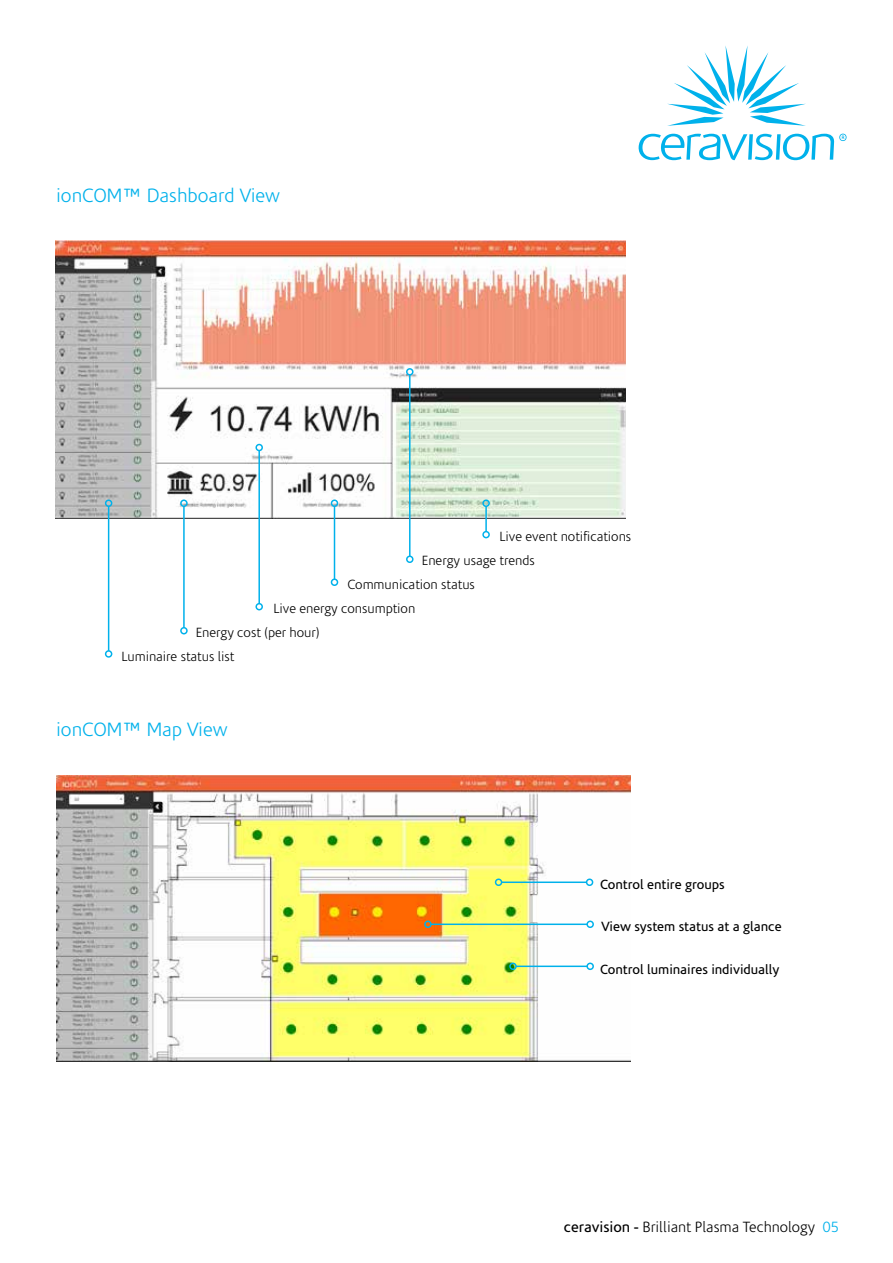
<style>
.page{position:relative;width:893px;height:1263px;background:#fff}
.page>*{position:absolute;margin:0;border:0;box-sizing:border-box;transform-origin:0 0}
.t1{font:300 19.5px "Corisande";color:#00b1eb}
.t2{font:300 15px "Corisande";color:#000}
.t3{font:300 13.5px "Corisande";color:#000}
.t4{font:13.5px "Corisande";color:#000}
.s1{font-weight:400}
.s2{color:#00b1eb}
</style>
<div class="page">
<img style="left:56px;top:775px;width:574px;height:286px">
<hr style="left:502px;top:881px;width:85px;height:2px;background:#00b1eb">
<div style="left:495px;top:878px;width:7px;height:8px;border:2px solid #00b1eb;border-radius:50%"></div>
<div style="left:586px;top:878px;width:7px;height:8px;border:2px solid #00b1eb;border-radius:50%"></div>
<hr style="left:516px;top:965px;width:71px;height:2px;background:#00b1eb">
<div style="left:509px;top:962px;width:8px;height:8px;border:2px solid #00b1eb;border-radius:50%"></div>
<div style="left:586px;top:962px;width:8px;height:8px;border:2px solid #00b1eb;border-radius:50%"></div>
<hr style="left:431px;top:923px;width:156px;height:2px;background:#00b1eb">
<div style="left:424px;top:920px;width:8px;height:8px;border:2px solid #00b1eb;border-radius:50%"></div>
<div style="left:586px;top:920px;width:8px;height:8px;border:2px solid #00b1eb;border-radius:50%"></div>
<svg style="left:638px;top:134px;width:208px;height:26px"></svg>
<svg style="left:667px;top:46px;width:139px;height:80px"></svg>
<img style="left:55px;top:241px;width:570px;height:278px">
<hr style="left:108px;top:506px;width:1px;height:145px;background:#00b1eb">
<div style="left:105px;top:499px;width:7px;height:8px;border:2px solid #00b1eb;border-radius:50%"></div>
<div style="left:105px;top:650px;width:7px;height:8px;border:2px solid #00b1eb;border-radius:50%"></div>
<hr style="left:183px;top:506px;width:2px;height:122px;background:#00b1eb">
<div style="left:180px;top:499px;width:8px;height:8px;border:2px solid #00b1eb;border-radius:50%"></div>
<div style="left:180px;top:627px;width:8px;height:7px;border:2px solid #00b1eb;border-radius:50%"></div>
<hr style="left:258px;top:450px;width:2px;height:154px;background:#00b1eb">
<div style="left:255px;top:444px;width:8px;height:7px;border:2px solid #00b1eb;border-radius:50%"></div>
<div style="left:255px;top:603px;width:8px;height:7px;border:2px solid #00b1eb;border-radius:50%"></div>
<hr style="left:334px;top:506px;width:1px;height:73px;background:#00b1eb">
<div style="left:331px;top:499px;width:7px;height:8px;border:2px solid #00b1eb;border-radius:50%"></div>
<div style="left:331px;top:578px;width:7px;height:8px;border:2px solid #00b1eb;border-radius:50%"></div>
<hr style="left:409px;top:375px;width:2px;height:181px;background:#00b1eb">
<div style="left:406px;top:368px;width:8px;height:8px;border:2px solid #00b1eb;border-radius:50%"></div>
<div style="left:406px;top:555px;width:8px;height:8px;border:2px solid #00b1eb;border-radius:50%"></div>
<hr style="left:485px;top:506px;width:2px;height:26px;background:#00b1eb">
<div style="left:482px;top:499px;width:8px;height:8px;border:2px solid #00b1eb;border-radius:50%"></div>
<div style="left:482px;top:531px;width:8px;height:7px;border:2px solid #00b1eb;border-radius:50%"></div>
<h1 class="t1" style="left:56px;top:185px;width:225px">ionCOM™ Dashboard View</h1>
<p class="t3" style="left:500px;top:529px;width:133px">Live event notifications</p>
<p class="t3" style="left:422px;top:553px;width:115px">Energy usage trends</p>
<p class="t3" style="left:348px;top:577px;width:129px">Communication status</p>
<p class="t3" style="left:273px;top:601px;width:143px">Live energy consumption</p>
<p class="t3" style="left:196px;top:625px;width:125px">Energy cost (per hour)</p>
<p class="t3" style="left:122px;top:649px;width:115px">Luminaire status list</p>
<h1 class="t1" style="left:56px;top:719px;width:173px">ionCOM™ Map View</h1>
<p class="t4" style="left:600px;top:877px;width:126px">Control entire groups</p>
<p class="t4" style="left:601px;top:919px;width:182px">View system status at a glance</p>
<p class="t4" style="left:600px;top:962px;width:181px">Control luminaires individually</p>
<p class="t2" style="left:564px;top:1219px;width:277px"><span class="s1">ceravision -</span> Brilliant Plasma Technology <span class="s2">05</span></p>
</div>
